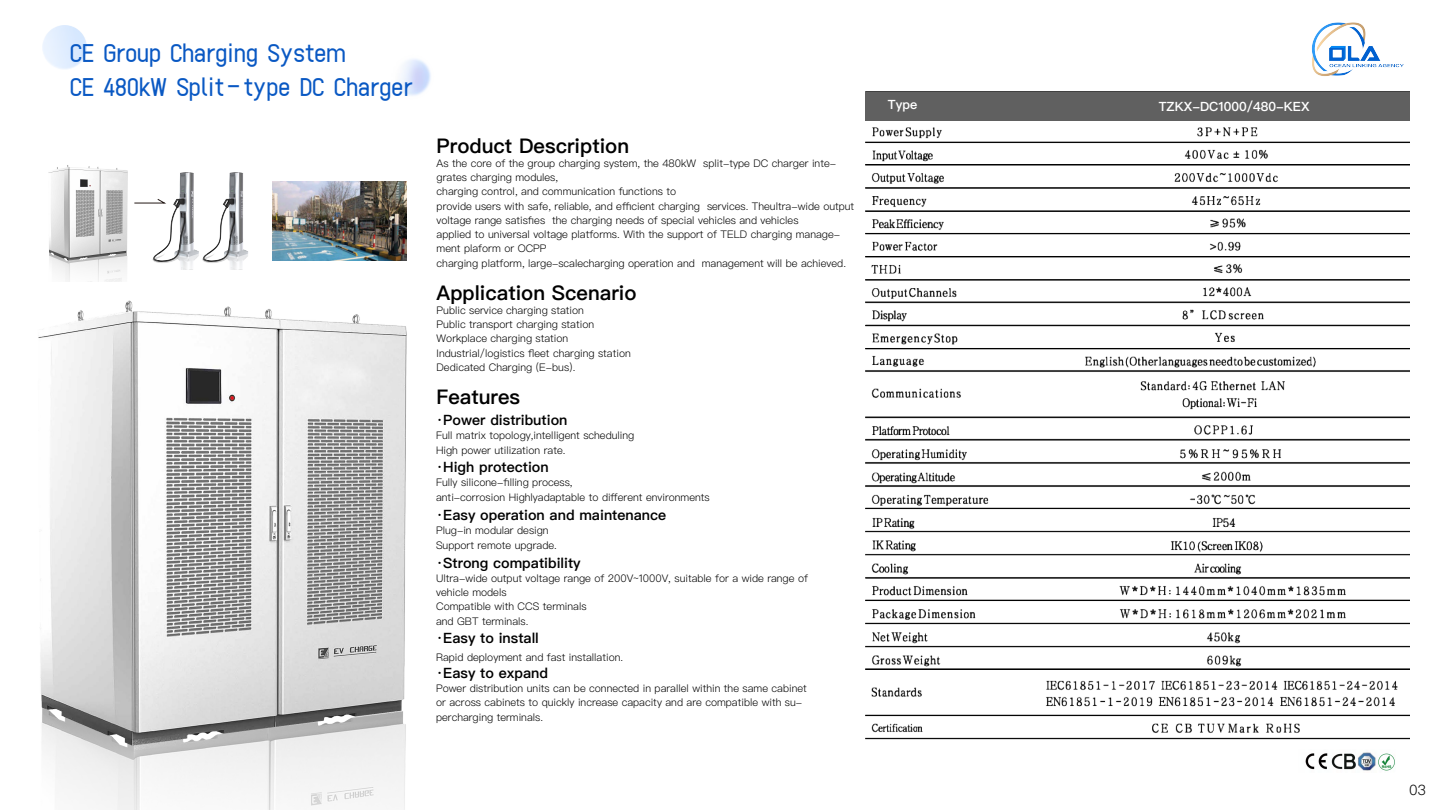
<style>
.page{position:relative;width:1440px;height:810px;background:#fff}
.page>*{position:absolute;margin:0;border:0;box-sizing:border-box;transform-origin:0 0}
.t1{font:20.77px/33.5px "Kingsoft Cloud Font";color:#0958c3}
.t2{font:600 20.25px "Ping Fang SC";color:#000}
.t3{font:600 14.25px "Ping Fang SC";color:#000}
.t4{font:300 14.25px "Ping Fang SC";color:#000}
.t5{font:600 12.75px "Ping Fang SC";color:#fff}
.t6{font:300 10.5px/14.2px "Ping Fang SC";color:#000}
</style>
<div class="page">
<img style="left:42px;top:25px;width:45px;height:44px">
<img style="left:399px;top:59px;width:32px;height:37px">
<img style="left:1305px;top:752px;width:90px;height:19px">
<img style="left:38px;top:223px;width:369px;height:587px">
<img style="left:154px;top:181px;width:26px;height:88px">
<img style="left:180px;top:172px;width:104px;height:97px">
<img style="left:38px;top:165px;width:116px;height:116px">
<img style="left:272px;top:182px;width:134px;height:79px">
<svg style="left:134px;top:198px;width:33px;height:6px"></svg>
<img style="left:1312px;top:22px;width:92px;height:54px">
<img style="left:866px;top:120px;width:544px;height:619px">
<div style="left:866px;top:92px;width:544px;height:28px;background:#606060"></div>
<h1 class="t1" style="left:70px;top:38px;width:345px">CE Group Charging System<br>CE 480kW Split-type DC Charger</h1>
<h2 class="t2" style="left:437px;top:133px;width:194px">Product Description</h2>
<p class="t6" style="left:437px;top:156px;width:419px">As the core of the group charging system, the 480kW split-type DC charger inte&shy;grates charging modules,<br>charging control, and communication functions to<br>provide users with safe, reliable, and efficient charging services. Theultra-wide output voltage range satisfies the charging needs of special vehicles and vehicles<br>applied to universal voltage platforms. With the support of TELD charging manage&shy;ment plaform or OCPP<br>charging platform, large-scalecharging operation and management will be achieved.</p>
<h2 class="t2" style="left:437px;top:280px;width:202px">Application Scenario</h2>
<p class="t6" style="left:437px;top:303px;width:196px">Public service charging station<br>Public transport charging station Workplace charging station Industrial/logistics fleet charging station Dedicated Charging (E-bus).</p>
<h2 class="t2" style="left:437px;top:384px;width:85px">Features</h2>
<h3 class="t3" style="left:436px;top:411px;width:133px">·Power distribution</h3>
<p class="t6" style="left:436px;top:428px;width:200px">Full matrix topology,intelligent scheduling<br>High power utilization rate.</p>
<h3 class="t3" style="left:436px;top:458px;width:114px">·High protection</h3>
<p class="t6" style="left:436px;top:475px;width:275px">Fully silicone-filling process,<br>anti-corrosion Highlyadaptable to different environments</p>
<h3 class="t3" style="left:436px;top:506px;width:232px">·Easy operation and maintenance</h3>
<p class="t6" style="left:436px;top:523px;width:122px">Plug-in modular design<br>Support remote upgrade.</p>
<h3 class="t3" style="left:436px;top:554px;width:146px">·Strong compatibility</h3>
<p class="t6" style="left:436px;top:571px;width:373px">Ultra-wide output voltage range of 200V~1000V, suitable for a wide range of vehicle models<br>Compatible with CCS terminals<br>and GBT terminals.</p>
<h3 class="t3" style="left:436px;top:630px;width:104px">·Easy to install</h3>
<p class="t6" style="left:436px;top:650px;width:189px">Rapid deployment and fast installation.</p>
<h3 class="t3" style="left:436px;top:664px;width:113px">·Easy to expand</h3>
<p class="t6" style="left:436px;top:681px;width:372px">Power distribution units can be connected in parallel within the same cabinet or across cabinets to quickly increase capacity and are compatible with su&shy;percharging terminals.</p>
<p class="t5" style="left:888px;top:97px;width:31px">Type</p>
<p class="t5" style="left:1159px;top:99px;width:152px">TZKX-DC1000/480-KEX</p>
<h3 class="t4" style="left:1409px;top:781px;width:19px">03</h3>
</div>
